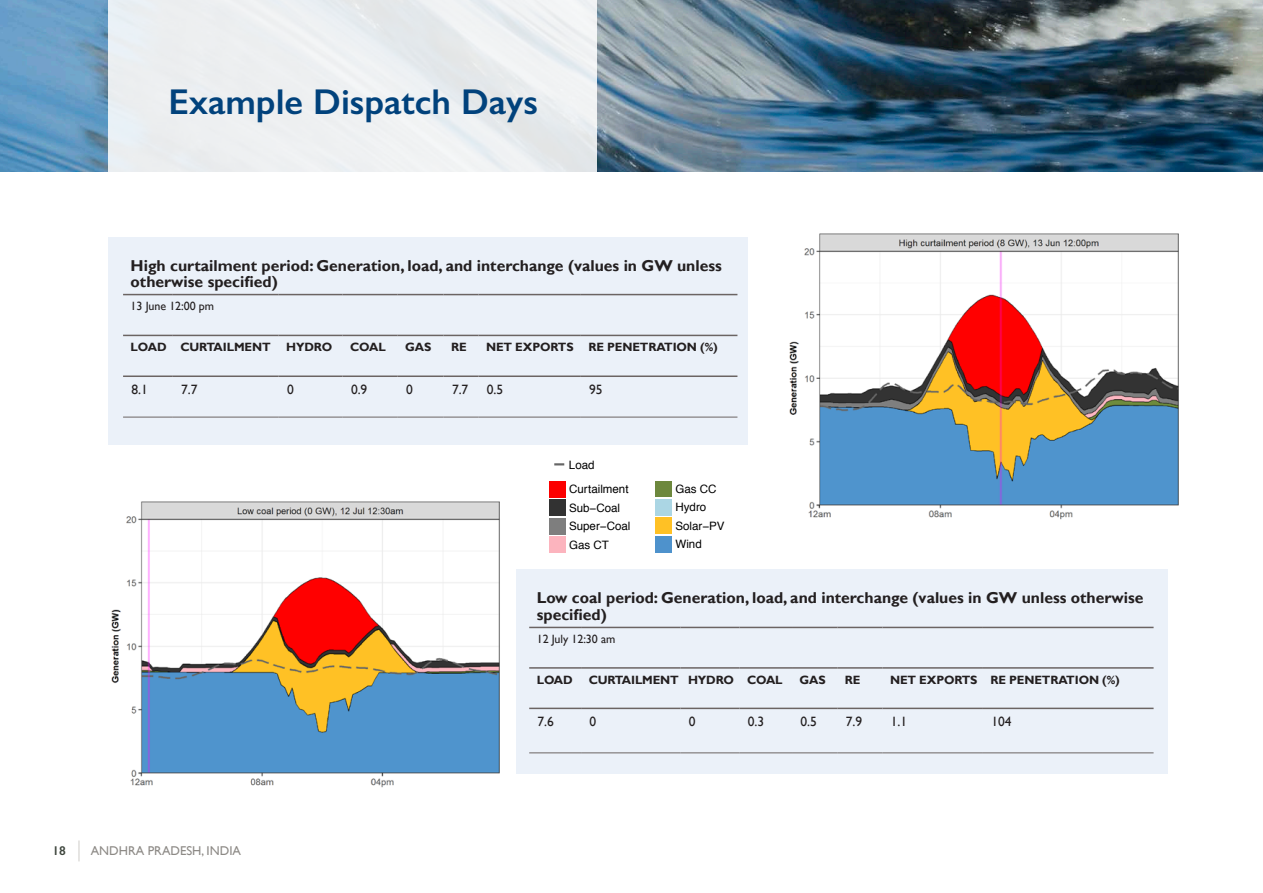
<style>
.page{position:relative;width:1263px;height:893px;background:#fff}
.page>*{position:absolute;margin:0;border:0;box-sizing:border-box;transform-origin:0 0}
.t1{font:600 36px "Gill Sans";color:#01427c}
.table_title{font:700 15.75px/16.5px "Gill Sans";color:#231f20}
.table_text{font:13.5px "Gill Sans";color:#231f20}
.t2{font:12.75px "Gill Sans";color:#8d8a86}
.t3{font:600 12.75px "Gill Sans";color:#3e463d}
.table_head{font:700 12px "Gill Sans";letter-spacing:-.01em;color:#231f20}
.table_text-2{font:12px "Gill Sans";letter-spacing:-.005em;color:#231f20}
.t4{font:11.55px/18.5px "Helvetica";color:#000}
</style>
<div class="page">
<img style="left:0;top:0;width:1263px;height:172px">
<div style="left:108px;top:0;width:488px;height:176px;background:#edeff1"></div>
<img style="left:789px;top:233px;width:390px;height:287px">
<div style="left:108px;top:237px;width:640px;height:207px;background:#ebf1f9"></div>
<div style="left:516px;top:570px;width:651px;height:204px;background:#ebf1f9"></div>
<hr style="left:123px;top:375px;width:50px;height:2px;background:#6b6463">
<hr style="left:173px;top:375px;width:106px;height:2px;background:#6b6463">
<hr style="left:279px;top:375px;width:64px;height:2px;background:#6b6463">
<hr style="left:343px;top:375px;width:55px;height:2px;background:#6b6463">
<hr style="left:398px;top:375px;width:46px;height:2px;background:#6b6463">
<hr style="left:444px;top:375px;width:34px;height:2px;background:#6b6463">
<hr style="left:478px;top:375px;width:103px;height:2px;background:#6b6463">
<hr style="left:581px;top:375px;width:156px;height:2px;background:#6b6463">
<hr style="left:123px;top:417px;width:50px;height:1px;background:#6b6463">
<hr style="left:173px;top:417px;width:106px;height:1px;background:#6b6463">
<hr style="left:279px;top:417px;width:64px;height:1px;background:#6b6463">
<hr style="left:343px;top:417px;width:55px;height:1px;background:#6b6463">
<hr style="left:398px;top:417px;width:46px;height:1px;background:#6b6463">
<hr style="left:444px;top:417px;width:34px;height:1px;background:#6b6463">
<hr style="left:478px;top:417px;width:103px;height:1px;background:#6b6463">
<hr style="left:581px;top:417px;width:156px;height:1px;background:#6b6463">
<hr style="left:123px;top:294px;width:50px;height:1px;background:#6b6463">
<hr style="left:173px;top:294px;width:106px;height:1px;background:#6b6463">
<hr style="left:279px;top:294px;width:64px;height:1px;background:#6b6463">
<hr style="left:343px;top:294px;width:55px;height:1px;background:#6b6463">
<hr style="left:398px;top:294px;width:46px;height:1px;background:#6b6463">
<hr style="left:444px;top:294px;width:34px;height:1px;background:#6b6463">
<hr style="left:478px;top:294px;width:103px;height:1px;background:#6b6463">
<hr style="left:581px;top:294px;width:156px;height:1px;background:#6b6463">
<hr style="left:123px;top:335px;width:50px;height:1px;background:#6b6463">
<hr style="left:173px;top:335px;width:106px;height:1px;background:#6b6463">
<hr style="left:279px;top:335px;width:64px;height:1px;background:#6b6463">
<hr style="left:343px;top:335px;width:55px;height:1px;background:#6b6463">
<hr style="left:398px;top:335px;width:46px;height:1px;background:#6b6463">
<hr style="left:444px;top:335px;width:34px;height:1px;background:#6b6463">
<hr style="left:478px;top:335px;width:103px;height:1px;background:#6b6463">
<hr style="left:581px;top:335px;width:156px;height:1px;background:#6b6463">
<hr style="left:529px;top:708px;width:52px;height:1px;background:#6b6463">
<hr style="left:581px;top:708px;width:99px;height:1px;background:#6b6463">
<hr style="left:680px;top:708px;width:59px;height:1px;background:#6b6463">
<hr style="left:739px;top:708px;width:53px;height:1px;background:#6b6463">
<hr style="left:792px;top:708px;width:45px;height:1px;background:#6b6463">
<hr style="left:837px;top:708px;width:45px;height:1px;background:#6b6463">
<hr style="left:882px;top:708px;width:101px;height:1px;background:#6b6463">
<hr style="left:983px;top:708px;width:170px;height:1px;background:#6b6463">
<hr style="left:529px;top:752px;width:52px;height:1px;background:#6b6463">
<hr style="left:581px;top:752px;width:99px;height:1px;background:#6b6463">
<hr style="left:680px;top:752px;width:59px;height:1px;background:#6b6463">
<hr style="left:739px;top:752px;width:53px;height:1px;background:#6b6463">
<hr style="left:792px;top:752px;width:45px;height:1px;background:#6b6463">
<hr style="left:837px;top:752px;width:45px;height:1px;background:#6b6463">
<hr style="left:882px;top:752px;width:101px;height:1px;background:#6b6463">
<hr style="left:983px;top:752px;width:170px;height:1px;background:#6b6463">
<hr style="left:983px;top:667px;width:170px;height:2px;background:#6b6463">
<hr style="left:529px;top:627px;width:52px;height:1px;background:#6b6463">
<hr style="left:581px;top:627px;width:99px;height:1px;background:#6b6463">
<hr style="left:680px;top:627px;width:59px;height:1px;background:#6b6463">
<hr style="left:739px;top:627px;width:53px;height:1px;background:#6b6463">
<hr style="left:792px;top:627px;width:45px;height:1px;background:#6b6463">
<hr style="left:837px;top:627px;width:45px;height:1px;background:#6b6463">
<hr style="left:882px;top:627px;width:101px;height:1px;background:#6b6463">
<hr style="left:983px;top:627px;width:170px;height:1px;background:#6b6463">
<hr style="left:529px;top:667px;width:52px;height:2px;background:#6b6463">
<hr style="left:581px;top:667px;width:99px;height:2px;background:#6b6463">
<hr style="left:680px;top:667px;width:59px;height:2px;background:#6b6463">
<hr style="left:739px;top:667px;width:53px;height:2px;background:#6b6463">
<hr style="left:792px;top:667px;width:45px;height:2px;background:#6b6463">
<hr style="left:837px;top:667px;width:45px;height:2px;background:#6b6463">
<hr style="left:882px;top:667px;width:101px;height:2px;background:#6b6463">
<img style="left:111px;top:501px;width:389px;height:287px">
<svg style="left:554px;top:463px;width:10px;height:2px"></svg>
<svg style="left:565px;top:481px;width:1px;height:17px"></svg>
<div style="left:549px;top:481px;width:16px;height:17px;background:#fc0000"></div>
<svg style="left:565px;top:499px;width:1px;height:17px"></svg>
<div style="left:549px;top:499px;width:16px;height:17px;background:#323232"></div>
<svg style="left:565px;top:518px;width:1px;height:17px"></svg>
<div style="left:549px;top:518px;width:16px;height:17px;background:#7e7e7e"></div>
<svg style="left:565px;top:536px;width:1px;height:17px"></svg>
<div style="left:549px;top:536px;width:16px;height:17px;background:#fcb4be"></div>
<div style="left:655px;top:482px;width:17px;height:15px;background:#6d883d"></div>
<svg style="left:655px;top:515px;width:17px;height:1px"></svg>
<div style="left:655px;top:499px;width:17px;height:16px;background:#abd6e4"></div>
<div style="left:655px;top:517px;width:17px;height:17px;background:#ffc125"></div>
<svg style="left:655px;top:552px;width:17px;height:1px"></svg>
<div style="left:655px;top:536px;width:17px;height:16px;background:#4e92cc"></div>
<svg style="left:79px;top:840px;width:1px;height:21px"></svg>
<h2 class="t1" style="left:168px;top:80px;width:371px">Example Dispatch Days</h2>
<p class="table_title" style="left:131px;top:257px;width:593px">High curtailment period: Generation, load, and interchange (values in GW unless otherwise specified)</p>
<p class="table_text-2" style="left:131px;top:299px;width:85px">13 June 12:00 pm</p>
<p class="table_head" style="left:131px;top:340px;width:38px">LOAD</p>
<p class="table_head" style="left:180px;top:340px;width:92px">CURTAILMENT</p>
<p class="table_head" style="left:286px;top:340px;width:48px">HYDRO</p>
<p class="table_head" style="left:350px;top:340px;width:37px">COAL</p>
<p class="table_head" style="left:405px;top:340px;width:28px">GAS</p>
<p class="table_head" style="left:451px;top:340px;width:17px">RE</p>
<p class="table_head" style="left:486px;top:340px;width:89px">NET EXPORTS</p>
<p class="table_head" style="left:588px;top:340px;width:131px">RE PENETRATION (%)</p>
<p class="table_text" style="left:131px;top:382px;width:18px">8.1</p>
<p class="table_text" style="left:181px;top:382px;width:18px">7.7</p>
<p class="table_text" style="left:287px;top:382px;width:8px">0</p>
<p class="table_text" style="left:351px;top:382px;width:18px">0.9</p>
<p class="table_text" style="left:406px;top:382px;width:8px">0</p>
<p class="table_text" style="left:452px;top:382px;width:18px">7.7</p>
<p class="table_text" style="left:487px;top:382px;width:18px">0.5</p>
<p class="table_text" style="left:589px;top:382px;width:15px">95</p>
<p class="t4" style="left:569px;top:452px;width:61px;line-height:24.9px">Load<br>Curtailment</p>
<p class="t4" style="left:569px;top:499px;width:63px">Sub−Coal<br>Super−Coal<br>Gas CT</p>
<p class="t4" style="left:675px;top:480px;width:51px">Gas CC<br>Hydro<br>Solar−PV<br>Wind</p>
<p class="t3" style="left:52px;top:843px;width:15px">18</p>
<p class="t2" style="left:91px;top:844px;width:152px">ANDHRA PRADESH, INDIA</p>
<p class="table_title" style="left:537px;top:590px;width:608px">Low coal period: Generation, load, and interchange (values in GW unless otherwise specified)</p>
<p class="table_text-2" style="left:537px;top:632px;width:80px">12 July 12:30 am</p>
<p class="table_head" style="left:537px;top:672px;width:38px">LOAD</p>
<p class="table_head" style="left:589px;top:672px;width:92px">CURTAILMENT</p>
<p class="table_head" style="left:688px;top:672px;width:48px">HYDRO</p>
<p class="table_head" style="left:747px;top:672px;width:37px">COAL</p>
<p class="table_head" style="left:799px;top:672px;width:28px">GAS</p>
<p class="table_head" style="left:845px;top:672px;width:17px">RE</p>
<p class="table_head" style="left:890px;top:672px;width:89px">NET EXPORTS</p>
<p class="table_head" style="left:990px;top:672px;width:131px">RE PENETRATION (%)</p>
<p class="table_text" style="left:538px;top:714px;width:18px">7.6</p>
<p class="table_text" style="left:589px;top:714px;width:8px">0</p>
<p class="table_text" style="left:689px;top:714px;width:8px">0</p>
<p class="table_text" style="left:748px;top:714px;width:18px">0.3</p>
<p class="table_text" style="left:800px;top:714px;width:18px">0.5</p>
<p class="table_text" style="left:846px;top:714px;width:18px">7.9</p>
<p class="table_text" style="left:891px;top:714px;width:18px">1.1</p>
<p class="table_text" style="left:991px;top:714px;width:22px">104</p>
<p class="t4" style="left:569px;top:591px;width:51px">Solar−PV<br>Wind</p>
</div>
